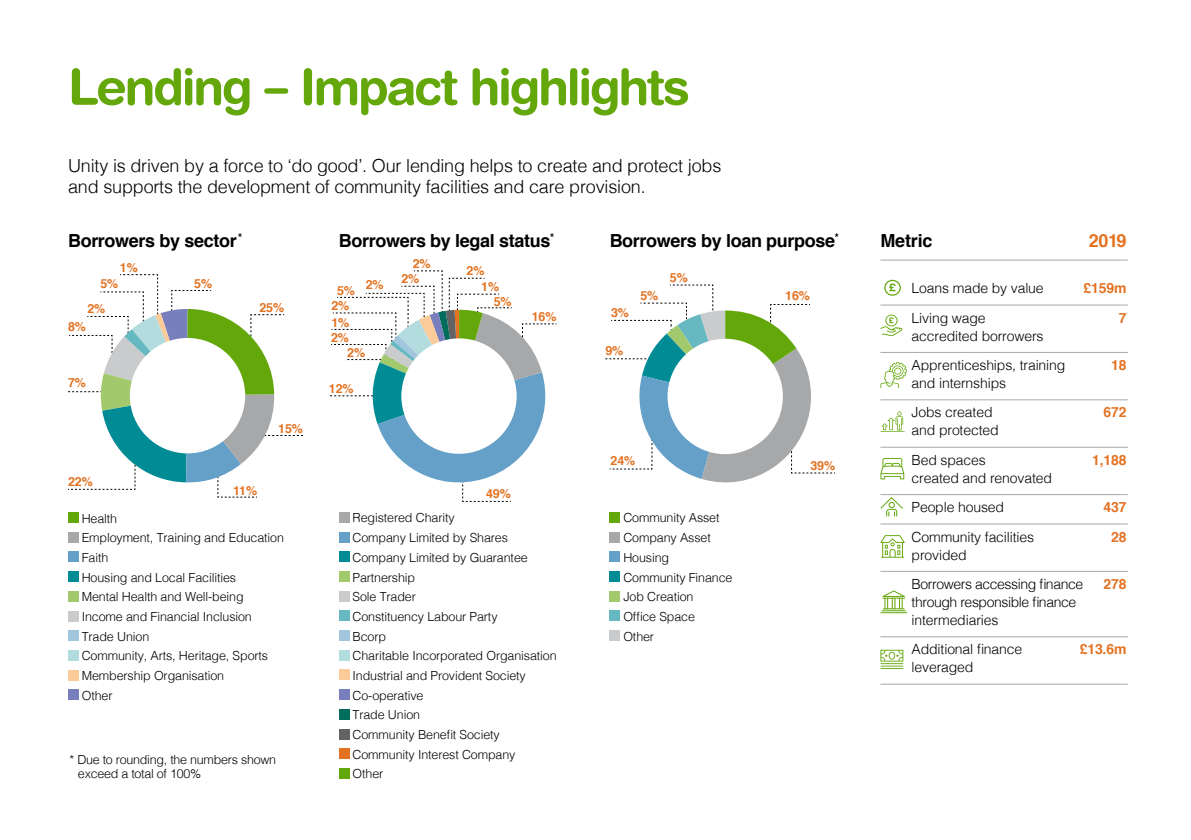
<style>
.page{position:relative;width:1191px;height:840px;background:#fff}
.page>*{position:absolute;margin:0;border:0;box-sizing:border-box;transform-origin:0 0}
.t1{font:700 50px "Helvetica Rounded LT";letter-spacing:-.045em;color:#64a70b}
.t2{font:300 18px/21.6px "Helvetica";letter-spacing:-.01em;color:#000}
.t3{font:700 18px "Helvetica";letter-spacing:-.02em;color:#000}
.t4{font:700 18px "Helvetica";color:#e37222}
.t5{font:300 14px/29.4px "Helvetica";letter-spacing:-.01em;color:#000}
.t6{font:300 14px/29.4px "Helvetica";letter-spacing:-.03em;color:#000}
.t7{font:700 14px "Helvetica";letter-spacing:-.01em;color:#e37222}
.t8{font:300 12.4px/19.6px "Helvetica";letter-spacing:-.01em;color:#000}
.t9{font:700 12.4px/15px "Helvetica";letter-spacing:-.01em;color:#e37222}
</style>
<div class="page">
<div style="left:339px;top:512px;width:10px;height:10px;background:#a7a8aa"></div>
<div style="left:339px;top:531px;width:10px;height:11px;background:#64a0c8"></div>
<div style="left:339px;top:551px;width:10px;height:10px;background:#008b95"></div>
<div style="left:339px;top:571px;width:10px;height:10px;background:#a2ca6d"></div>
<div style="left:339px;top:591px;width:10px;height:10px;background:#cacbcc"></div>
<div style="left:339px;top:610px;width:10px;height:10px;background:#66b9c0"></div>
<div style="left:339px;top:630px;width:10px;height:10px;background:#a2c6de"></div>
<div style="left:339px;top:650px;width:10px;height:10px;background:#b3dcdf"></div>
<div style="left:339px;top:669px;width:10px;height:10px;background:#fbcb9a"></div>
<div style="left:339px;top:689px;width:10px;height:10px;background:#797fbd"></div>
<div style="left:339px;top:709px;width:10px;height:10px;background:#006d5c"></div>
<div style="left:339px;top:728px;width:10px;height:10px;background:#646363"></div>
<div style="left:339px;top:748px;width:10px;height:10px;background:#e37222"></div>
<div style="left:339px;top:768px;width:10px;height:10px;background:#64a70b"></div>
<div style="left:609px;top:512px;width:11px;height:10px;background:#64a70b"></div>
<div style="left:609px;top:531px;width:11px;height:11px;background:#a7a8aa"></div>
<div style="left:609px;top:551px;width:11px;height:10px;background:#64a0c8"></div>
<div style="left:609px;top:571px;width:11px;height:10px;background:#008b95"></div>
<div style="left:609px;top:591px;width:11px;height:10px;background:#a2ca6d"></div>
<div style="left:609px;top:610px;width:11px;height:10px;background:#66b9c0"></div>
<div style="left:609px;top:630px;width:11px;height:10px;background:#cacbcc"></div>
<div style="left:68px;top:512px;width:11px;height:10px;background:#64a70b"></div>
<div style="left:68px;top:532px;width:11px;height:10px;background:#a7a8aa"></div>
<div style="left:68px;top:551px;width:11px;height:10px;background:#64a0c8"></div>
<div style="left:68px;top:571px;width:11px;height:10px;background:#008b95"></div>
<div style="left:68px;top:591px;width:11px;height:10px;background:#a2ca6d"></div>
<div style="left:68px;top:610px;width:11px;height:10px;background:#cacbcc"></div>
<div style="left:68px;top:630px;width:11px;height:10px;background:#a2c6de"></div>
<div style="left:68px;top:650px;width:11px;height:10px;background:#b3dcdf"></div>
<div style="left:68px;top:669px;width:11px;height:10px;background:#fbcb9a"></div>
<div style="left:68px;top:689px;width:11px;height:10px;background:#797fbd"></div>
<hr style="left:880px;top:259px;width:247px;height:1px;background:#a7a8aa">
<hr style="left:880px;top:304px;width:247px;height:1px;background:#a7a8aa">
<hr style="left:880px;top:352px;width:247px;height:1px;background:#a7a8aa">
<hr style="left:880px;top:399px;width:247px;height:1px;background:#a7a8aa">
<hr style="left:880px;top:446px;width:247px;height:1px;background:#a7a8aa">
<hr style="left:880px;top:494px;width:247px;height:1px;background:#a7a8aa">
<hr style="left:880px;top:523px;width:247px;height:1px;background:#a7a8aa">
<hr style="left:880px;top:570px;width:247px;height:1px;background:#a7a8aa">
<hr style="left:880px;top:636px;width:247px;height:1px;background:#a7a8aa">
<hr style="left:880px;top:683px;width:247px;height:1px;background:#a7a8aa">
<svg style="left:880px;top:314px;width:22px;height:22px"></svg>
<svg style="left:880px;top:649px;width:23px;height:18px"></svg>
<svg style="left:880px;top:411px;width:24px;height:21px"></svg>
<svg style="left:880px;top:457px;width:24px;height:22px"></svg>
<svg style="left:880px;top:535px;width:24px;height:22px"></svg>
<svg style="left:880px;top:590px;width:27px;height:23px"></svg>
<svg style="left:880px;top:362px;width:26px;height:26px"></svg>
<svg style="left:880px;top:497px;width:23px;height:19px"></svg>
<svg style="left:884px;top:279px;width:16px;height:16px"></svg>
<svg style="left:68px;top:274px;width:235px;height:223px"></svg>
<div style="left:130px;top:338px;width:115px;height:115px;background:#fff;border-radius:50%"></div>
<svg style="left:330px;top:270px;width:227px;height:232px"></svg>
<div style="left:401px;top:338px;width:115px;height:115px;background:#fff;border-radius:50%"></div>
<svg style="left:605px;top:284px;width:230px;height:199px"></svg>
<div style="left:667px;top:338px;width:116px;height:116px;background:#fff;border-radius:50%"></div>
<h1 class="t1" style="left:68px;top:57px;width:623px">Lending – Impact highlights</h1>
<h2 class="t2" style="left:68px;top:153px;width:655px">Unity is driven by a force to ‘do good’. Our lending helps to create and protect jobs and supports the development of community facilities and care provision.</h2>
<h2 class="t3" style="left:68px;top:226px;width:176px">Borrowers by sector <sup>*</sup></h2>
<h2 class="t3" style="left:339px;top:226px;width:217px">Borrowers by legal status<sup>*</sup></h2>
<h2 class="t3" style="left:609px;top:226px;width:231px">Borrowers by loan purpose<sup>*</sup></h2>
<p class="t9" style="left:413px;top:256px;width:19px">2%</p>
<p class="t9" style="left:120px;top:260px;width:19px">1%</p>
<p class="t9" style="left:466px;top:263px;width:19px">2%</p>
<p class="t9" style="left:401px;top:271px;width:19px">2%</p>
<p class="t9" style="left:100px;top:276px;width:19px">5%</p>
<p class="t9" style="left:194px;top:276px;width:19px">5%</p>
<p class="t9" style="left:366px;top:277px;width:19px">2%</p>
<p class="t9" style="left:481px;top:279px;width:19px">1%</p>
<p class="t9" style="left:337px;top:283px;width:19px">5%</p>
<p class="t9" style="left:494px;top:293px;width:19px">5%</p>
<p class="t9" style="left:259px;top:300px;width:26px">25%</p>
<p class="t9" style="left:331px;top:298px;width:19px">2%</p>
<p class="t9" style="left:87px;top:301px;width:19px">2%</p>
<p class="t9" style="left:611px;top:305px;width:19px">3%</p>
<p class="t9" style="left:532px;top:309px;width:26px">16%</p>
<p class="t9" style="left:331px;top:315px;width:20px">1%<br>2%</p>
<p class="t9" style="left:68px;top:319px;width:19px">8%</p>
<p class="t9" style="left:68px;top:375px;width:19px">7%</p>
<p class="t9" style="left:347px;top:345px;width:19px">2%</p>
<p class="t9" style="left:329px;top:381px;width:26px">12%</p>
<p class="t9" style="left:605px;top:342px;width:19px">9%</p>
<p class="t9" style="left:640px;top:288px;width:19px">5%</p>
<p class="t9" style="left:670px;top:270px;width:19px">5%</p>
<p class="t9" style="left:68px;top:473px;width:26px">22%</p>
<p class="t9" style="left:278px;top:420px;width:26px">15%</p>
<p class="t9" style="left:233px;top:483px;width:26px">11%</p>
<p class="t9" style="left:486px;top:486px;width:26px">49%</p>
<p class="t9" style="left:610px;top:453px;width:26px">24%</p>
<p class="t8" style="left:82px;top:507px;width:204px">Health<br>Employment, Training and Education<br>Faith<br>Housing and Local Facilities<br>Mental Health and Well-being<br>Income and Financial Inclusion<br>Trade Union<br>Community, Arts, Heritage, Sports<br>Membership Organisation<br>Other</p>
<p class="t8" style="left:78px;top:751px;width:200px;line-height:14px;text-indent:-8px">* Due to rounding, the numbers shown exceed a total of 100%</p>
<p class="t8" style="left:352px;top:507px;width:206px">Registered Charity<br>Company Limited by Shares<br>Company Limited by Guarantee<br>Partnership<br>Sole Trader<br>Constituency Labour Party<br>Bcorp<br>Charitable Incorporated Organisation<br>Industrial and Provident Society<br>Co-operative<br>Trade Union<br>Community Benefit Society<br>Community Interest Company<br>Other</p>
<p class="t8" style="left:623px;top:507px;width:111px">Community Asset<br>Company Asset<br>Housing<br>Community Finance<br>Job Creation<br>Office Space<br>Other</p>
<p class="t9" style="left:785px;top:288px;width:26px">16%</p>
<p class="t9" style="left:810px;top:457px;width:26px">39%</p>
<h2 class="t3" style="left:880px;top:226px;width:54px">Metric</h2>
<h2 class="t4" style="left:1088px;top:226px;width:39px">2019</h2>
<p class="t5" style="left:911px;top:272px;width:134px">Loans made by value</p>
<p class="t7" style="left:1083px;top:277px;width:45px">£159m</p>
<p class="t5" style="left:911px;top:302px;width:76px">Living wage</p>
<p class="t7" style="left:1118px;top:306px;width:9px">7</p>
<p class="t5" style="left:911px;top:320px;width:155px">accredited borrowers<br>Apprenticeships, training</p>
<p class="t7" style="left:1111px;top:353px;width:17px">18</p>
<p class="t5" style="left:911px;top:367px;width:96px">and internships<br>Jobs created</p>
<p class="t5" style="left:911px;top:414px;width:89px">and protected<br>Bed spaces</p>
<p class="t5" style="left:911px;top:462px;width:142px">created and renovated<br>People housed</p>
<p class="t7" style="left:1103px;top:401px;width:25px">672</p>
<p class="t7" style="left:1092px;top:448px;width:36px">1,188</p>
<p class="t7" style="left:1103px;top:495px;width:25px">437</p>
<p class="t5" style="left:911px;top:520px;width:124px">Community facilities</p>
<p class="t7" style="left:1111px;top:525px;width:17px">28</p>
<p class="t6" style="left:911px;top:538px;width:173px">provided<br>Borrowers accessing finance</p>
<p class="t7" style="left:1103px;top:572px;width:25px">278</p>
<p class="t6" style="left:911px;top:591px;width:166px;line-height:18px">through responsible finance intermediaries</p>
<p class="t5" style="left:911px;top:633px;width:112px">Additional finance</p>
<p class="t7" style="left:1079px;top:637px;width:48px">£13.6m</p>
<p class="t5" style="left:911px;top:651px;width:63px">leveraged</p>
</div>
